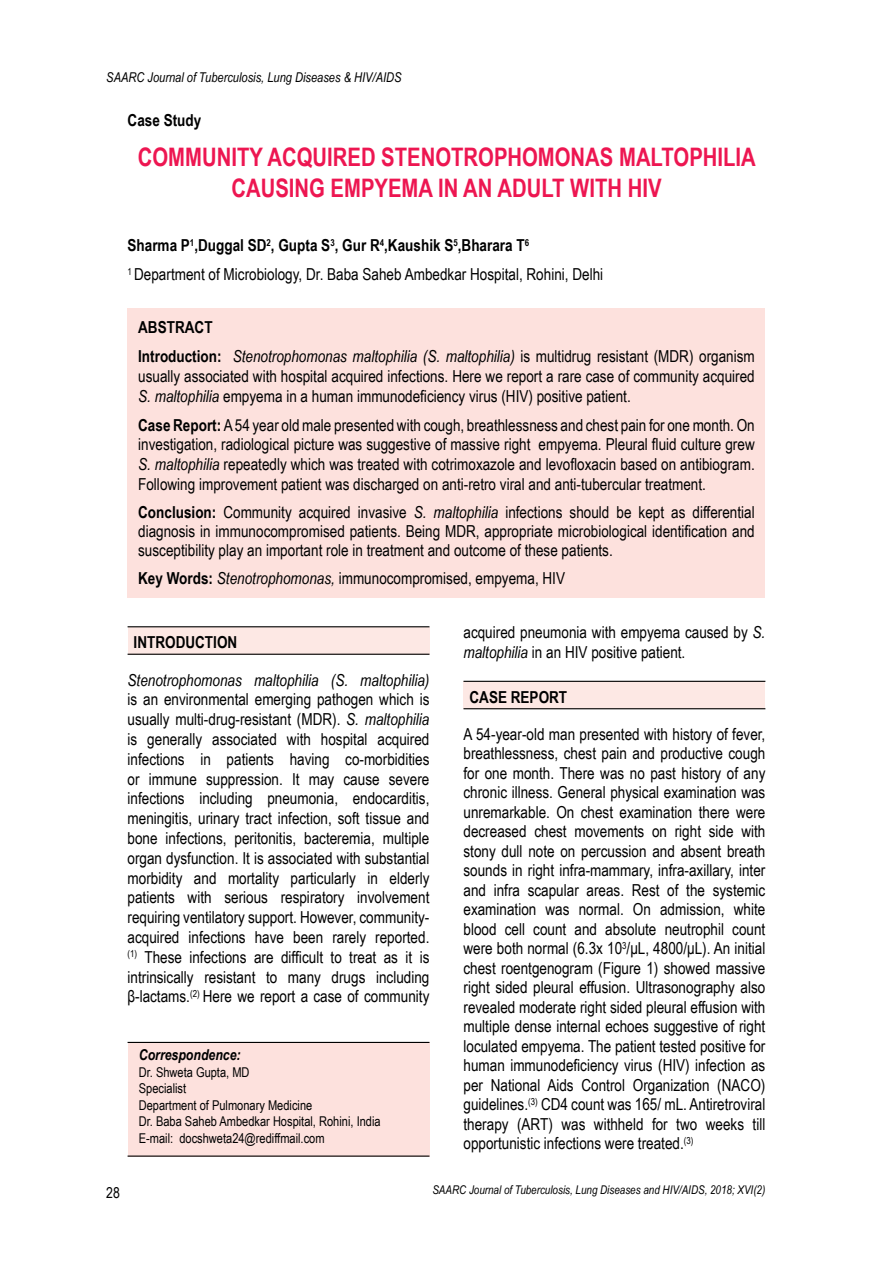
<style>
.page{position:relative;width:893px;height:1263px;background:#fff}
.page>*{position:absolute;margin:0;border:0;box-sizing:border-box;transform-origin:0 0}
.t1{font:700 25.5px "Arial Narrow";color:#ed1651}
.t2{font:16.5px/19.5px "Arial Narrow";color:#000;text-align:justify}
.t3{font:italic 16.5px/28.8px "Arial Narrow";color:#000}
.t4{font:700 16.5px "Arial Narrow";color:#000}
.t5{font:italic 700 15px "Arial Narrow";color:#000}
.t6{font:15px "Arial Narrow";color:#000}
.t7{font:13.5px/16.5px "Arial Narrow";color:#000}
.t8{font:italic 13.5px "Arial Narrow";color:#000}
.t9{font:italic 12px "Arial Narrow";color:#000}
.s1{font-weight:700}
.s2{font-weight:700;font-style:normal}
.s3{font-style:normal}
.s4{font-style:italic}
</style>
<div class="page">
<div style="left:128px;top:1042px;width:301px;height:115px;background:#fde1dd"></div>
<div style="left:128px;top:309px;width:637px;height:289px;background:#fde1dd"></div>
<hr style="left:128px;top:1042px;width:301px;height:1px;background:#000">
<hr style="left:128px;top:1155px;width:301px;height:2px;background:#000">
<div style="left:128px;top:627px;width:301px;height:27px;background:#fde8e4"></div>
<hr style="left:128px;top:626px;width:301px;height:1px;background:#000">
<hr style="left:128px;top:654px;width:301px;height:1px;background:#000">
<div style="left:463px;top:681px;width:302px;height:28px;background:#fde8e4"></div>
<hr style="left:463px;top:681px;width:302px;height:1px;background:#000">
<hr style="left:463px;top:708px;width:302px;height:1px;background:#000">
<p class="t8" style="left:106px;top:67px;width:297px">SAARC Journal of Tuberculosis, Lung Diseases &amp; HIV/AIDS</p>
<p class="t4" style="left:128px;top:108px;width:75px">Case Study</p>
<h1 class="t1" style="left:138px;top:138px;width:30px">Community</h1>
<h1 class="t1" style="left:267px;top:138px;width:29px">Acquired</h1>
<h1 class="t1" style="left:381px;top:138px;width:30px">Stenotrophomonas</h1>
<h1 class="t1" style="left:619px;top:138px;width:30px">Maltophilia</h1>
<h1 class="t1" style="left:231px;top:169px;width:29px">Causing</h1>
<h1 class="t1" style="left:331px;top:169px;width:30px">Empyema</h1>
<h1 class="t1" style="left:438px;top:169px;width:88px">in an Adult</h1>
<h1 class="t1" style="left:570px;top:169px;width:14px">with</h1>
<h1 class="t1" style="left:628px;top:169px;width:35px">HIV</h1>
<p class="t2" style="left:128px;top:231px;width:477px;line-height:28.8px"><span class="s1">Sharma P</span><sup>1</sup><span class="s1">,Duggal SD</span><sup>2</sup><span class="s1">, Gupta S</span><sup>3</sup><span class="s1">, Gur R</span><sup>4</sup><span class="s1">,Kaushik S</span><sup>5</sup><span class="s1">,Bharara T</span><sup>6<br></sup><sup>1</sup> Department of Microbiology, Dr. Baba Saheb Ambedkar Hospital, Rohini, Delhi</p>
<p class="t3" style="left:138px;top:313px;width:618px"><span class="s2">ABSTRACT<br>Introduction:</span> Stenotrophomonas maltophilia (S. maltophilia) <span class="s3">is multidrug resistant (MDR) organism</span></p>
<p class="t2" style="left:138px;top:366px;width:618px">usually associated with hospital acquired infections. Here we report a rare case of community acquired<br><span class="s4">S. maltophilia</span> empyema in a human immunodeficiency virus (HIV) positive patient.</p>
<p class="t2" style="left:138px;top:414px;width:618px"><span class="s1">Case Report:</span> A 54 year old male presented with cough, breathlessness and chest pain for one month. On investigation, radiological picture was suggestive of massive right empyema. Pleural fluid culture grew <span class="s4">S. maltophilia</span> repeatedly which was treated with cotrimoxazole and levofloxacin based on antibiogram.<br>Following improvement patient was discharged on anti-retro viral and anti-tubercular treatment.</p>
<p class="t2" style="left:138px;top:502px;width:618px;line-height:18.9px"><span class="s1">Conclusion:</span> Community acquired invasive <span class="s4">S. maltophilia</span> infections should be kept as differential diagnosis in immunocompromised patients. Being MDR, appropriate microbiological identification and susceptibility play an important role in treatment and outcome of these patients.</p>
<p class="t2" style="left:138px;top:568px;width:428px"><span class="s1">Key Words:</span> <span class="s4">Stenotrophomonas,</span> immunocompromised, empyema, HIV</p>
<p class="t4" style="left:134px;top:630px;width:105px">INTRODUCTION</p>
<p class="t3" style="left:128px;top:665px;width:303px">Stenotrophomonas maltophilia (S. maltophilia)</p>
<p class="t2" style="left:128px;top:689px;width:303px">is an environmental emerging pathogen which is usually multi-drug-resistant (MDR). <span class="s4">S. maltophilia </span>is generally associated with hospital acquired infections in patients having co-morbidities or immune suppression. It may cause severe infections including pneumonia, endocarditis, meningitis, urinary tract infection, soft tissue and bone infections, peritonitis, bacteremia, multiple organ dysfunction. It is associated with substantial morbidity and mortality particularly in elderly patients with serious respiratory involvement requiring ventilatory support. However, community&shy;acquired infections have been rarely reported. <sup>(1)</sup> These infections are difficult to treat as it is intrinsically resistant to many drugs including β-lactams.<sup>(2)</sup> Here we report a case of community</p>
<p class="t5" style="left:139px;top:1044px;width:103px">Correspondence:</p>
<p class="t7" style="left:139px;top:1063px;width:243px">Dr. Shweta Gupta, MD<br>Specialist<br>Department of Pulmonary Medicine<br>Dr. Baba Saheb Ambedkar Hospital, Rohini, India<br>E-mail: docshweta24@rediffmail.com</p>
<p class="t2" style="left:463px;top:622px;width:303px">acquired pneumonia with empyema caused by <span class="s4">S. maltophilia</span> in an HIV positive patient.</p>
<p class="t4" style="left:469px;top:684px;width:99px">CASE REPORT</p>
<p class="t2" style="left:463px;top:724px;width:303px">A 54-year-old man presented with history of fever, breathlessness, chest pain and productive cough for one month. There was no past history of any chronic illness. General physical examination was unremarkable. On chest examination there were decreased chest movements on right side with stony dull note on percussion and absent breath sounds in right infra-mammary, infra-axillary, inter and infra scapular areas. Rest of the systemic examination was normal. On admission, white blood cell count and absolute neutrophil count were both normal (6.3x 10<sup>3</sup>/μL, 4800/μL). An initial chest roentgenogram (Figure 1) showed massive right sided pleural effusion. Ultrasonography also revealed moderate right sided pleural effusion with multiple dense internal echoes suggestive of right loculated empyema. The patient tested positive for human immunodeficiency virus (HIV) infection as per National Aids Control Organization (NACO) guidelines.<sup>(3)</sup> CD4 count was 165/ mL. Antiretroviral therapy (ART) was withheld for two weeks till opportunistic infections were treated.<sup>(3)</sup></p>
<p class="t6" style="left:106px;top:1181px;width:15px">28</p>
<p class="t9" style="left:432px;top:1181px;width:334px">SAARC Journal of Tuberculosis, Lung Diseases and HIV/AIDS, 2018; XVI(2)</p>
</div>
